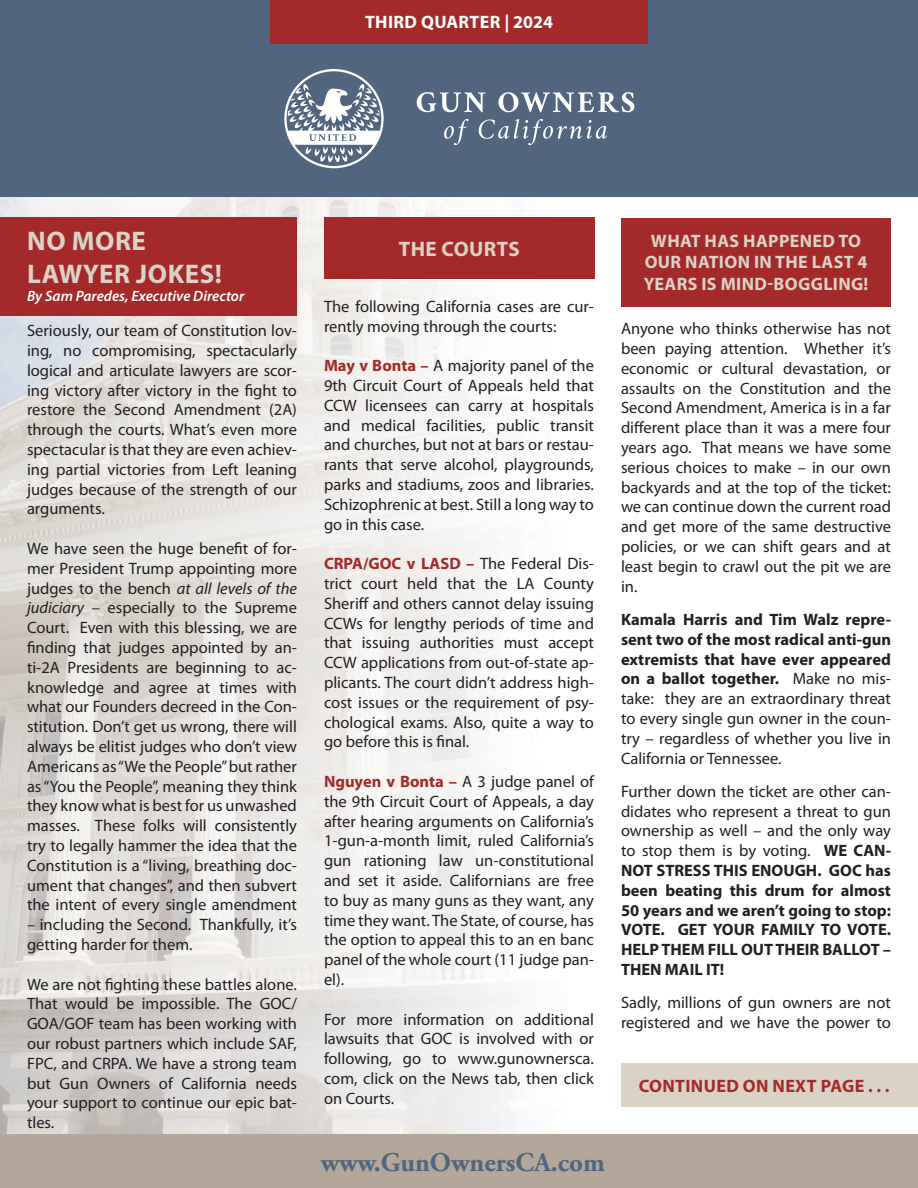
<style>
.page{position:relative;width:918px;height:1188px;background:#fff}
.page>*{position:absolute;margin:0;border:0;box-sizing:border-box;transform-origin:0 0}
.t1{font:700 27px "Adobe Garamond Pro";color:#52657e}
.t2{font:700 27px/32.4px "Myriad Pro";letter-spacing:.02em;color:#dad3c5}
.t3{font:700 21px "Myriad Pro";letter-spacing:.02em;color:#dad3c5}
.t4{font:700 18px/21.6px "Myriad Pro";letter-spacing:.02em;color:#dad3c5;text-align:center}
.t5{font:700 18px "Myriad Pro";letter-spacing:.02em;color:#a42a29}
.t6{font:700 18px "Myriad Pro";letter-spacing:.02em;color:#fff}
.t7{font:16.5px/19.8px "Myriad Pro";color:#231f20;text-align:justify}
.t8{font:700 16.5px/19.8px "Myriad Pro";color:#231f20;text-align:justify}
.t9{font:italic 600 15px "Myriad Pro";color:#fff}
.s1{font-style:italic}
.s2{font-weight:700;color:#a42a29}
.s3{font-weight:700}
.s4{font-weight:400}
</style>
<div class="page">
<img style="left:0;top:197px;width:522px;height:937px">
<div style="left:0;top:0;width:918px;height:197px;background:#52657e"></div>
<svg style="left:417px;top:92px;width:68px;height:20px"></svg>
<svg style="left:498px;top:92px;width:136px;height:20px"></svg>
<svg style="left:444px;top:119px;width:25px;height:26px"></svg>
<svg style="left:479px;top:119px;width:128px;height:26px"></svg>
<svg style="left:284px;top:69px;width:100px;height:99px"></svg>
<div style="left:270px;top:0;width:378px;height:43px;background:#a42a29"></div>
<div style="left:0;top:217px;width:297px;height:98px;background:#a42a29"></div>
<div style="left:0;top:1134px;width:918px;height:54px;background:#b4a699"></div>
<div style="left:621px;top:1064px;width:297px;height:43px;background:#dad3c5"></div>
<div style="left:621px;top:218px;width:270px;height:89px;background:#a42a29"></div>
<div style="left:324px;top:217px;width:271px;height:62px;background:#a42a29"></div>
<p class="t6" style="left:365px;top:12px;width:189px">THIRD QUARTER | 2024</p>
<p class="t2" style="left:27px;top:225px;width:196px">NO MORE<br>LAWYER JOKES!</p>
<p class="t9" style="left:27px;top:288px;width:219px">By Sam Paredes, Executive Director</p>
<p class="t7" style="left:27px;top:321px;width:272px">Seriously, our team of Constitution lov&shy;ing, no compromising, spectacularly logical and articulate lawyers are scor&shy;ing victory after victory in the fight to restore the Second Amendment (2A) through the courts. What’s even more spectacular is that they are even achiev&shy;ing partial victories from Left leaning judges because of the strength of our arguments.</p>
<p class="t7" style="left:27px;top:539px;width:272px">We have seen the huge benefit of for&shy;mer President Trump appointing more judges to the bench <span class="s1">at all levels of the judiciary</span> – especially to the Supreme Court. Even with this blessing, we are finding that judges appointed by an&shy;ti-2A Presidents are beginning to ac&shy;knowledge and agree at times with what our Founders decreed in the Con&shy;stitution. Don’t get us wrong, there will always be elitist judges who don’t view Americans as “We the People” but rather as “You the People”, meaning they think they know what is best for us unwashed masses. These folks will consistently try to legally hammer the idea that the Constitution is a “living, breathing doc&shy;ument that changes”, and then subvert the intent of every single amendment</p>
<p class="t7" style="left:27px;top:915px;width:272px">– including the Second. Thankfully, it’s getting harder for them.</p>
<p class="t7" style="left:27px;top:974px;width:272px">We are not fighting these battles alone.<br>That would be impossible. The GOC/ GOA/GOF team has been working with our robust partners which include SAF, FPC, and CRPA. We have a strong team but Gun Owners of California needs your support to continue our epic bat&shy;tles.</p>
<p class="t3" style="left:399px;top:237px;width:123px">THE COURTS</p>
<p class="t7" style="left:324px;top:297px;width:272px">The following California cases are cur&shy;rently moving through the courts:</p>
<p class="t7" style="left:324px;top:356px;width:272px"><span class="s2">May v Bonta –</span> A majority panel of the 9th Circuit Court of Appeals held that CCW licensees can carry at hospitals and medical facilities, public transit and churches, but not at bars or restau&shy;rants that serve alcohol, playgrounds, parks and stadiums, zoos and libraries.<br>Schizophrenic at best. Still a long way to go in this case.</p>
<p class="t7" style="left:324px;top:554px;width:272px"><span class="s2">CRPA/GOC v LASD –</span> The Federal Dis&shy;trict court held that the LA County Sheriff and others cannot delay issuing CCWs for lengthy periods of time and that issuing authorities must accept CCW applications from out-of-state ap&shy;plicants. The court didn’t address high&shy;cost issues or the requirement of psy&shy;chological exams. Also, quite a way to go before this is final.</p>
<p class="t7" style="left:324px;top:772px;width:272px"><span class="s2">Nguyen v Bonta –</span> A 3 judge panel of the 9th Circuit Court of Appeals, a day after hearing arguments on California’s 1-gun-a-month limit, ruled California’s gun rationing law un-constitutional and set it aside. Californians are free to buy as many guns as they want, any time they want. The State, of course, has the option to appeal this to an en banc panel of the whole court (11 judge pan&shy;el).</p>
<p class="t7" style="left:324px;top:1010px;width:272px">For more information on additional lawsuits that GOC is involved with or following, go to www.gunownersca. com, click on the News tab, then click on Courts.</p>
<p class="t4" style="left:644px;top:230px;width:226px">WHAT HAS HAPPENED TO<br>OUR NATION IN THE LAST 4<br>YEARS IS MIND-BOGGLING!</p>
<p class="t7" style="left:621px;top:319px;width:272px">Anyone who thinks otherwise has not been paying attention. Whether it’s economic or cultural devastation, or assaults on the Constitution and the Second Amendment, America is in a far different place than it was a mere four years ago. That means we have some serious choices to make – in our own backyards and at the top of the ticket: we can continue down the current road and get more of the same destructive policies, or we can shift gears and at least begin to crawl out the pit we are in.</p>
<p class="t7" style="left:621px;top:610px;width:272px"><span class="s3">Kamala Harris and Tim Walz repre&shy;sent two of the most radical anti-gun extremists that have ever appeared on a ballot together.</span> Make no mis&shy;take: they are an extraordinary threat to every single gun owner in the coun&shy;try – regardless of whether you live in California or Tennessee.</p>
<p class="t8" style="left:621px;top:782px;width:272px"><span class="s4">Further down the ticket are other can&shy;didates who represent a threat to gun ownership as well – and the only way to stop them is by voting.</span> WE CAN-NOT STRESS THIS ENOUGH. GOC has been beating this drum for almost 50 years and we aren’t going to stop:<br>VOTE. GET YOUR FAMILY TO VOTE.<br>HELP THEM FILL OUT THEIR BALLOT – THEN MAIL IT!</p>
<p class="t7" style="left:621px;top:993px;width:272px">Sadly, millions of gun owners are not registered and we have the power to</p>
<p class="t5" style="left:639px;top:1076px;width:252px">CONTINUED ON NEXT PAGE . . .</p>
<p class="t1" style="left:321px;top:1147px;width:286px">www.GunOwnersCA.com</p>
</div>
